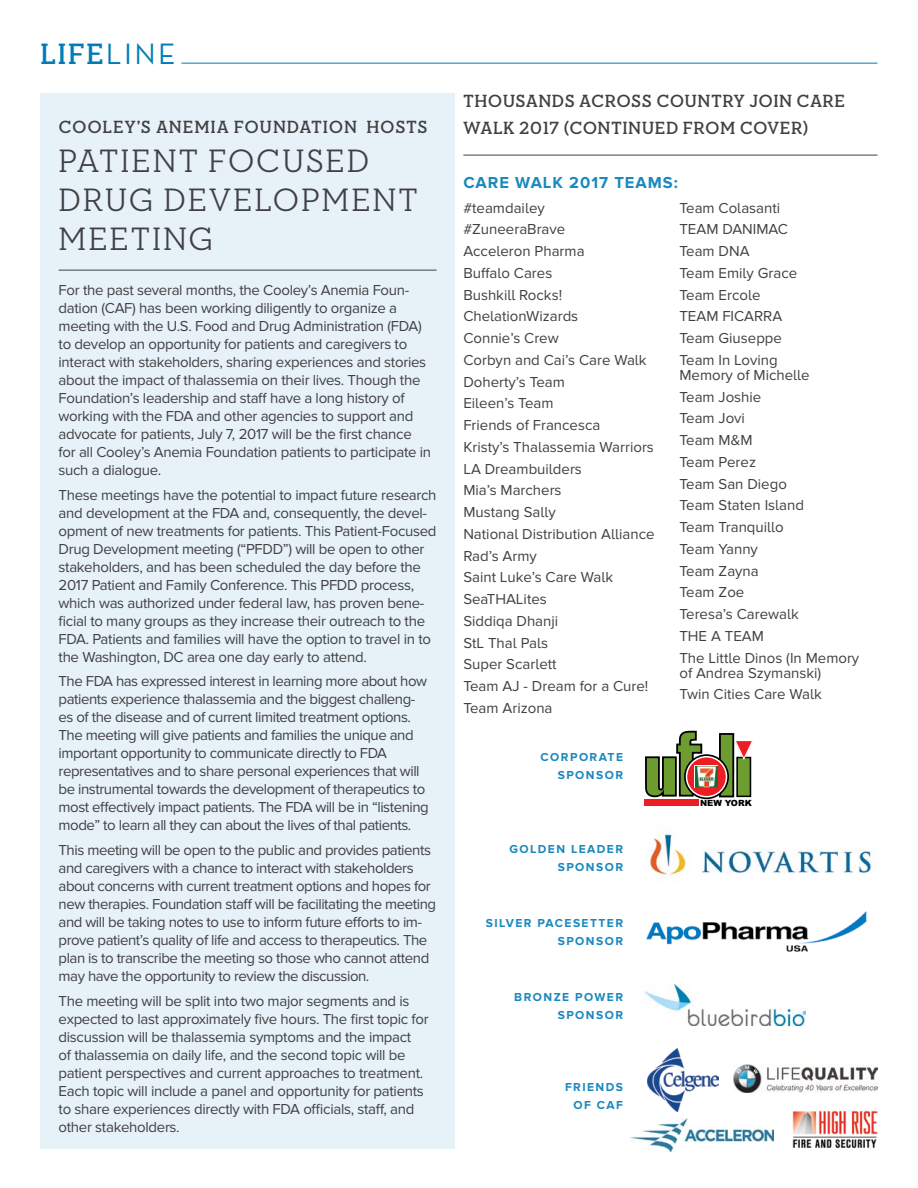
<style>
.page{position:relative;width:918px;height:1188px;background:#fff}
.page>*{position:absolute;margin:0;border:0;box-sizing:border-box;transform-origin:0 0}
.t1{font:500 33px/39px "Neutraface Slab Display";letter-spacing:.08em;color:#414042}
.t2{font:700 30px "Neutraface Slab Display";color:#007cb7}
.t3{font:700 18px/27px "Neutraface Slab Display";letter-spacing:.06em;color:#414042}
.t4{font:700 16.5px "Proxima Nova";letter-spacing:.06em;color:#1a89be}
.t5{font:15px/18px "Proxima Nova";letter-spacing:-.02em;color:#414042}
.t6{font:15px/21.8px "Proxima Nova";color:#414042}
.t7{font:700 12px/18px "Proxima Nova";letter-spacing:.12em;color:#1a89be;text-align:right}
.t8{font:900 8.55px "Arial";color:#000}
.s1{font-family:"Neutra Text";font-weight:400}
</style>
<div class="page">
<hr style="left:181px;top:63px;width:697px;height:1px;background:#007cb7">
<div style="left:40px;top:93px;width:415px;height:1056px;background:#e6f2f8"></div>
<hr style="left:59px;top:270px;width:378px;height:1px;background:#414042">
<hr style="left:463px;top:155px;width:414px;height:1px;background:#414042">
<img style="left:649px;top:830px;width:226px;height:46px">
<img style="left:646px;top:911px;width:221px;height:41px">
<img style="left:644px;top:985px;width:162px;height:40px">
<img style="left:647px;top:1049px;width:72px;height:62px">
<img style="left:792px;top:1110px;width:86px;height:39px">
<img style="left:734px;top:1065px;width:144px;height:28px">
<img style="left:630px;top:1119px;width:144px;height:32px">
<div style="left:720px;top:734px;width:13px;height:62px;background:#6d9d31"></div>
<div style="left:719px;top:733px;width:15px;height:64px;border:2px solid #000"></div>
<div style="left:684px;top:754px;width:45px;height:45px;border:5px solid #000;border-radius:50%"></div>
<svg style="left:645px;top:731px;width:58px;height:67px"></svg>
<div style="left:736px;top:757px;width:15px;height:40px;background:#6d9d31;border:2px solid #000"></div>
<svg style="left:687px;top:757px;width:40px;height:40px"></svg>
<div style="left:686px;top:756px;width:41px;height:41px;border:2px solid #fff;border-radius:50%"></div>
<svg style="left:695px;top:765px;width:23px;height:23px"></svg>
<img style="left:695px;top:766px;width:22px;height:21px">
<div style="left:644px;top:800px;width:55px;height:6px;background:#ed1d24"></div>
<svg style="left:736px;top:756px;width:16px;height:4px"></svg>
<h2 class="t2" style="left:41px;top:37px;width:136px">LIFE<span class="s1">LINE</span></h2>
<p class="t3" style="left:59px;top:113px;width:370px">COOLEY’S ANEMIA FOUNDATION HOSTS</p>
<h1 class="t1" style="left:59px;top:141px;width:360px">PATIENT FOCUSED<br>DRUG DEVELOPMENT<br>MEETING</h1>
<p class="t5" style="left:59px;top:281px;width:374px">For the past several months, the Cooley’s Anemia Foun&shy;dation (CAF) has been working diligently to organize a meeting with the U.S. Food and Drug Administration (FDA) to develop an opportunity for patients and caregivers to interact with stakeholders, sharing experiences and stories about the impact of thalassemia on their lives. Though the Foundation’s leadership and staff have a long history of working with the FDA and other agencies to support and advocate for patients, July 7, 2017 will be the first chance for all Cooley’s Anemia Foundation patients to participate in such a dialogue.</p>
<p class="t5" style="left:59px;top:486px;width:380px">These meetings have the potential to impact future research and development at the FDA and, consequently, the devel&shy;opment of new treatments for patients. This Patient-Focused Drug Development meeting (“PFDD”) will be open to other stakeholders, and has been scheduled the day before the 2017 Patient and Family Conference. This PFDD process, which was authorized under federal law, has proven bene&shy;ficial to many groups as they increase their outreach to the FDA. Patients and families will have the option to travel in to the Washington, DC area one day early to attend.</p>
<p class="t5" style="left:59px;top:673px;width:372px">The FDA has expressed interest in learning more about how patients experience thalassemia and the biggest challeng&shy;es of the disease and of current limited treatment options.<br>The meeting will give patients and families the unique and important opportunity to communicate directly to FDA representatives and to share personal experiences that will be instrumental towards the development of therapeutics to most effectively impact patients. The FDA will be in “listening mode” to learn all they can about the lives of thal patients.</p>
<p class="t5" style="left:59px;top:841px;width:379px">This meeting will be open to the public and provides patients and caregivers with a chance to interact with stakeholders about concerns with current treatment options and hopes for new therapies. Foundation staff will be facilitating the meeting and will be taking notes to use to inform future efforts to im&shy;prove patient’s quality of life and access to therapeutics. The plan is to transcribe the meeting so those who cannot attend may have the opportunity to review the discussion.</p>
<p class="t5" style="left:59px;top:992px;width:372px">The meeting will be split into two major segments and is expected to last approximately five hours. The first topic for discussion will be thalassemia symptoms and the impact<br>of thalassemia on daily life, and the second topic will be patient perspectives and current approaches to treatment.<br>Each topic will include a panel and opportunity for patients to share experiences directly with FDA officials, staff, and other stakeholders.</p>
<p class="t3" style="left:464px;top:88px;width:383px">THOUSANDS ACROSS COUNTRY JOIN CARE<br>WALK 2017 (CONTINUED FROM COVER)</p>
<p class="t4" style="left:463px;top:173px;width:216px">CARE WALK 2017 TEAMS:</p>
<p class="t6" style="left:463px;top:197px;width:193px">#teamdailey<br>#ZuneeraBrave<br>Acceleron Pharma<br>Buffalo Cares<br>Bushkill Rocks!<br>ChelationWizards<br>Connie’s Crew<br>Corbyn and Cai’s Care Walk<br>Doherty’s Team<br>Eileen’s Team<br>Friends of Francesca<br>Kristy’s Thalassemia Warriors<br>LA Dreambuilders<br>Mia’s Marchers<br>Mustang Sally<br>National Distribution Alliance<br>Rad’s Army<br>Saint Luke’s Care Walk<br>SeaTHALites<br>Siddiqa Dhanji<br>StL Thal Pals<br>Super Scarlett<br>Team AJ - Dream for a Cure!<br>Team Arizona</p>
<p class="t6" style="left:679px;top:197px;width:119px">Team Colasanti<br>TEAM DANIMAC<br>Team DNA<br>Team Emily Grace<br>Team Ercole<br>TEAM FICARRA<br>Team Giuseppe<br>Team In Loving</p>
<p class="t6" style="left:679px;top:364px;width:181px">Memory of Michelle<br>Team Joshie<br>Team Jovi<br>Team M&amp;M<br>Team Perez<br>Team San Diego<br>Team Staten Island<br>Team Tranquillo<br>Team Yanny<br>Team Zayna<br>Team Zoe<br>Teresa’s Carewalk<br>THE A TEAM<br>The Little Dinos (In Memory</p>
<p class="t6" style="left:679px;top:662px;width:144px">of Andrea Szymanski)<br>Twin Cities Care Walk</p>
<p class="t7" style="left:541px;top:748px;width:84px">CORPORATE<br>SPONSOR</p>
<p class="t7" style="left:509px;top:840px;width:115px">GOLDEN LEADER<br>SPONSOR</p>
<p class="t7" style="left:486px;top:914px;width:139px">SILVER PACESETTER<br>SPONSOR</p>
<p class="t7" style="left:514px;top:989px;width:110px">BRONZE POWER<br>SPONSOR</p>
<p class="t7" style="left:565px;top:1078px;width:60px">FRIENDS<br>OF CAF</p>
<p class="t8" style="left:700px;top:797px;width:53px">NEW YORK</p>
</div>
